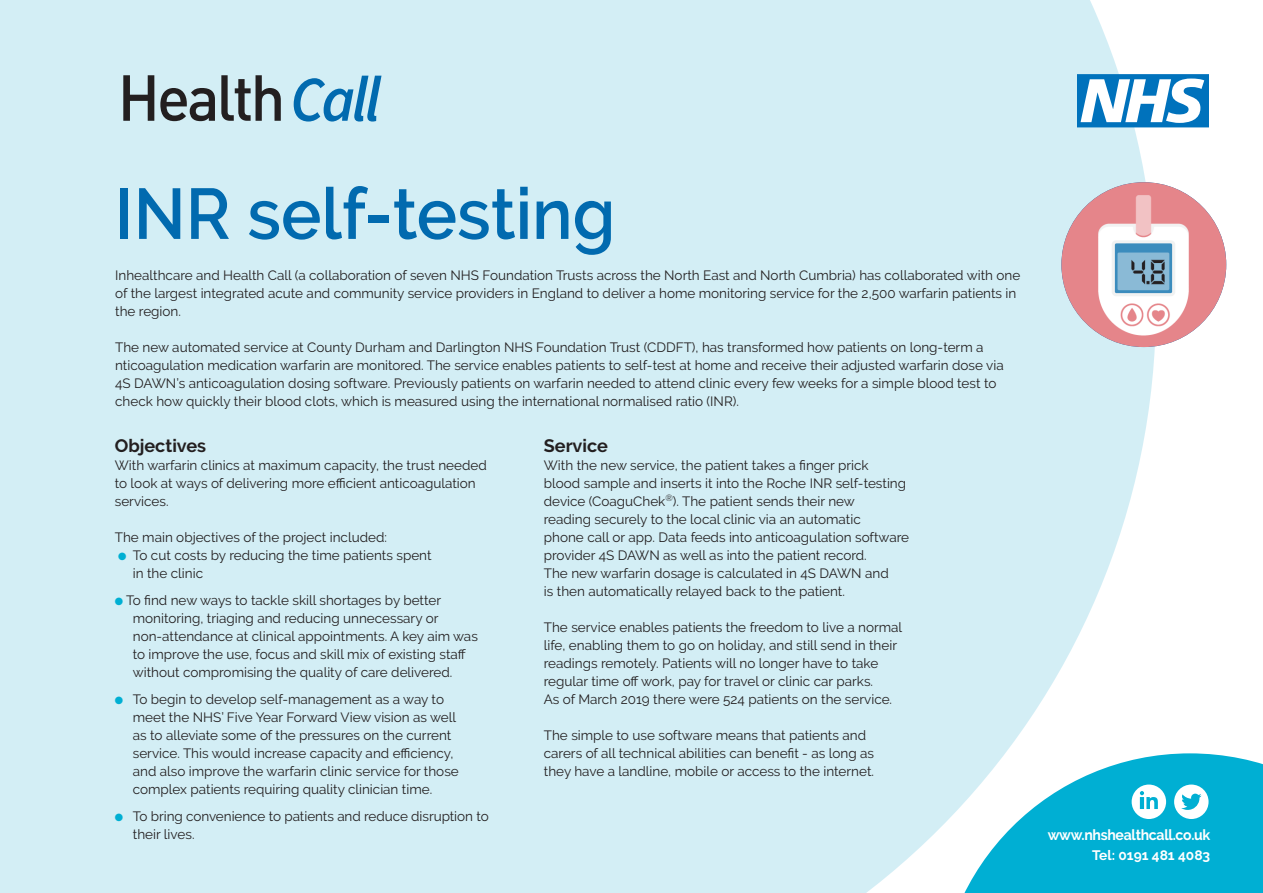
<style>
.page{position:relative;width:1263px;height:893px;background:#fff}
.page>*{position:absolute;margin:0;border:0;box-sizing:border-box;transform-origin:0 0}
.t1{font:600 71.4px "Raleway";color:#016aaf;scale:.95 1}
.t2{font:700 18px "Raleway";color:#231f20}
.t3{font:700 14.7px "Raleway";letter-spacing:-.02em;color:#fff;scale:.95 1}
.t4{font:700 13.8px "Raleway";color:#fff}
.t5{font:13.5px/18px "Raleway";color:#231f20}
.s1{color:#00afd3}
</style>
<div class="page">
<div style="left:0;top:0;width:1156px;height:893px;background:#d3eef5"></div>
<img style="left:1061px;top:182px;width:165px;height:165px;border-radius:82px">
<svg style="left:123px;top:75px;width:31px;height:46px"></svg>
<svg style="left:160px;top:88px;width:55px;height:33px;background:#737e81"></svg>
<svg style="left:221px;top:75px;width:60px;height:46px;background:#879499"></svg>
<svg style="left:294px;top:76px;width:87px;height:46px;background:#7fb9d9"></svg>
<svg style="left:1077px;top:74px;width:132px;height:53px"></svg>
<svg style="left:938px;top:753px;width:325px;height:140px;fill:#00afd3"></svg>
<div style="left:1132px;top:784px;width:34px;height:35px;background:#fff;border-radius:50%"></div>
<svg style="left:1140px;top:791px;width:18px;height:18px"></svg>
<div style="left:1174px;top:784px;width:34px;height:35px;background:#fff;border-radius:50%"></div>
<svg style="left:1181px;top:794px;width:20px;height:16px"></svg>
<p class="t1" style="left:115px;top:173px;width:528px">INR self-testing</p>
<p class="t5" style="left:115px;top:266px;width:907px">Inhealthcare and Health Call (a collaboration of seven NHS Foundation Trusts across the North East and North Cumbria) has collaborated with one of the largest integrated acute and community service providers in England to deliver a home monitoring service for the 2,500 warfarin patients in the region.</p>
<p class="t5" style="left:115px;top:338px;width:870px">The new automated service at County Durham and Darlington NHS Foundation Trust (CDDFT), has transformed how patients on long-term a</p>
<p class="t5" style="left:115px;top:356px;width:890px">nticoagulation medication warfarin are monitored. The service enables patients to self-test at home and receive their adjusted warfarin dose via</p>
<p class="t5" style="left:115px;top:374px;width:883px">4S DAWN’s anticoagulation dosing software. Previously patients on warfarin needed to attend clinic every few weeks for a simple blood test to check how quickly their blood clots, which is measured using the international normalised ratio (INR).</p>
<p class="t2" style="left:115px;top:436px;width:93px">Objectives</p>
<p class="t5" style="left:115px;top:457px;width:373px">With warfarin clinics at maximum capacity, the trust needed</p>
<p class="t5" style="left:115px;top:475px;width:362px">to look at ways of delivering more efficient anticoagulation</p>
<p class="t5" style="left:115px;top:493px;width:55px">services.</p>
<p class="t5" style="left:115px;top:529px;width:274px">The main objectives of the project included:</p>
<p class="t5" style="left:133px;top:547px;width:300px;text-indent:-15px"><span class="s1">●</span> To cut costs by reducing the time patients spent in the clinic</p>
<p class="t5" style="left:115px;top:592px;width:328px"><span class="s1">●</span> To find new ways to tackle skill shortages by better</p>
<p class="t5" style="left:133px;top:610px;width:347px">monitoring, triaging and reducing unnecessary or non-attendance at clinical appointments. A key aim was</p>
<p class="t5" style="left:133px;top:646px;width:335px">to improve the use, focus and skill mix of existing staff</p>
<p class="t5" style="left:133px;top:664px;width:321px">without compromising the quality of care delivered.</p>
<p class="t5" style="left:115px;top:691px;width:331px"><span class="s1">●</span> To begin to develop self-management as a way to</p>
<p class="t5" style="left:133px;top:709px;width:325px">meet the NHS’ Five Year Forward View vision as well</p>
<p class="t5" style="left:133px;top:727px;width:320px">as to alleviate some of the pressures on the current</p>
<p class="t5" style="left:133px;top:745px;width:322px">service. This would increase capacity and efficiency,</p>
<p class="t5" style="left:133px;top:763px;width:327px">and also improve the warfarin clinic service for those complex patients requiring quality clinician time.</p>
<p class="t5" style="left:133px;top:808px;width:357px;text-indent:-18px"><span class="s1">●</span> To bring convenience to patients and reduce disruption to their lives.</p>
<p class="t2" style="left:544px;top:435px;width:66px">Service</p>
<p class="t5" style="left:544px;top:456px;width:326px">With the new service, the patient takes a finger prick</p>
<p class="t5" style="left:544px;top:474px;width:364px">blood sample and inserts it into the Roche INR self-testing</p>
<p class="t5" style="left:544px;top:492px;width:313px">device (CoaguChek<sup>®</sup>). The patient sends their new</p>
<p class="t5" style="left:544px;top:510px;width:318px">reading securely to the local clinic via an automatic</p>
<p class="t5" style="left:544px;top:528px;width:367px">phone call or app. Data feeds into anticoagulation software</p>
<p class="t5" style="left:544px;top:546px;width:324px">provider 4S DAWN as well as into the patient record.</p>
<p class="t5" style="left:544px;top:564px;width:346px">The new warfarin dosage is calculated in 4S DAWN and</p>
<p class="t5" style="left:544px;top:582px;width:303px">is then automatically relayed back to the patient.</p>
<p class="t5" style="left:544px;top:618px;width:360px">The service enables patients the freedom to live a normal</p>
<p class="t5" style="left:544px;top:636px;width:355px">life, enabling them to go on holiday, and still send in their</p>
<p class="t5" style="left:544px;top:654px;width:336px">readings remotely. Patients will no longer have to take</p>
<p class="t5" style="left:544px;top:672px;width:350px">regular time off work, pay for travel or clinic car parks.<br>As of March 2019 there were 524 patients on the service.</p>
<p class="t5" style="left:544px;top:726px;width:324px">The simple to use software means that patients and</p>
<p class="t5" style="left:544px;top:744px;width:332px">carers of all technical abilities can benefit - as long as</p>
<p class="t5" style="left:544px;top:762px;width:332px">they have a landline, mobile or access to the internet.</p>
<p class="t3" style="left:1048px;top:827px;width:173px">www.nhshealthcall.co.uk</p>
<p class="t4" style="left:1092px;top:847px;width:120px">Tel: 0191 481 4083</p>
</div>
